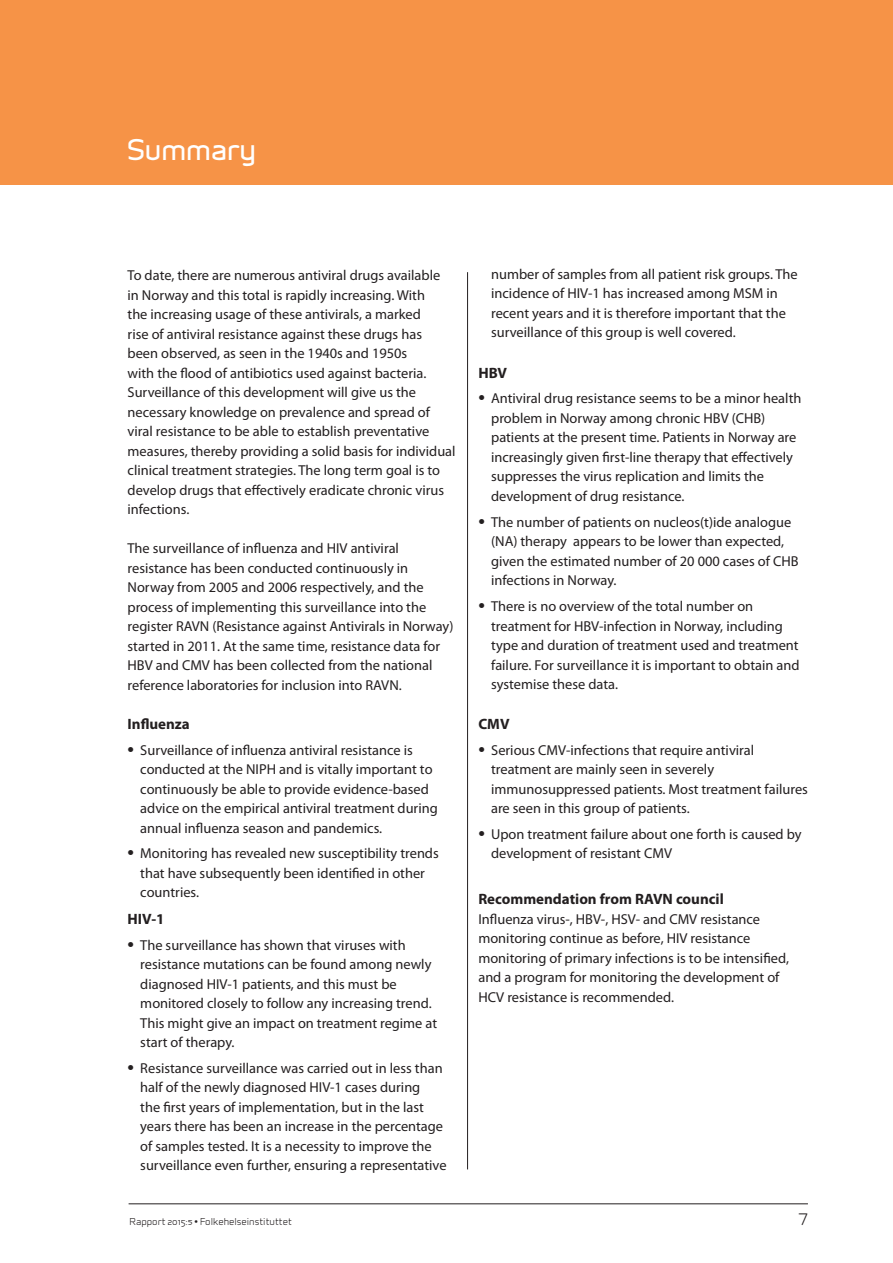
<style>
.page{position:relative;width:893px;height:1263px;background:#fff}
.page>*{position:absolute;margin:0;border:0;box-sizing:border-box;transform-origin:0 0}
.Overskrift_1{font:27px "Infinity T Bold";color:#fff}
.Brødtekst{font:700 15px "Myriad Pro";color:#231f20}
.t1{font:15px "Infinity T Medium";color:#231f20}
.Brødtekst-2{font:14.4px/19.5px "Myriad Pro";color:#231f20}
.t2{font:9px "Infinity ST Medium";color:#231f20}
.s1{font-weight:600;font-size:21px}
.s2{font-family:"Infinity C Medium"}
</style>
<div class="page">
<hr style="left:129px;top:1203px;width:679px;height:1px;background:#231f20">
<div style="left:0;top:0;width:893px;height:184px;background:#f69347"></div>
<hr style="left:467px;top:272px;width:1px;height:897px;background:#231f20">
<p class="Overskrift_1" style="left:128px;top:130px;width:130px">Summary</p>
<p class="Brødtekst-2" style="left:128px;top:265px;width:330px">To date, there are numerous antiviral drugs available<br>in Norway and this total is rapidly increasing. With<br>the increasing usage of these antivirals, a marked<br>rise of antiviral resistance against these drugs has been observed, as seen in the 1940s and 1950s<br>with the flood of antibiotics used against bacteria.<br>Surveillance of this development will give us the necessary knowledge on prevalence and spread of viral resistance to be able to establish preventative measures, thereby providing a solid basis for individual clinical treatment strategies. The long term goal is to develop drugs that effectively eradicate chronic virus infections.</p>
<p class="Brødtekst-2" style="left:128px;top:538px;width:327px">The surveillance of influenza and HIV antiviral resistance has been conducted continuously in Norway from 2005 and 2006 respectively, and the process of implementing this surveillance into the register RAVN (Resistance against Antivirals in Norway) started in 2011. At the same time, resistance data for HBV and CMV has been collected from the national reference laboratories for inclusion into RAVN.</p>
<p class="Brødtekst" style="left:128px;top:714px;width:64px">Influenza</p>
<p class="Brødtekst-2" style="left:140px;top:740px;width:299px;text-indent:-13px"><span class="s1">•</span> Surveillance of influenza antiviral resistance is conducted at the NIPH and is vitally important to continuously be able to provide evidence-based advice on the empirical antiviral treatment during annual influenza season and pandemics.</p>
<p class="Brødtekst-2" style="left:140px;top:843px;width:300px;text-indent:-13px"><span class="s1">•</span> Monitoring has revealed new susceptibility trends that have subsequently been identified in other countries.</p>
<p class="Brødtekst" style="left:128px;top:909px;width:38px">HIV-1</p>
<p class="Brødtekst-2" style="left:140px;top:935px;width:298px;text-indent:-13px"><span class="s1">•</span> The surveillance has shown that viruses with resistance mutations can be found among newly diagnosed HIV-1 patients, and this must be monitored closely to follow any increasing trend.<br>This might give an impact on treatment regime at start of therapy.</p>
<p class="Brødtekst-2" style="left:140px;top:1058px;width:308px;text-indent:-13px"><span class="s1">•</span> Resistance surveillance was carried out in less than half of the newly diagnosed HIV-1 cases during<br>the first years of implementation, but in the last years there has been an increase in the percentage of samples tested. It is a necessity to improve the surveillance even further, ensuring a representative</p>
<p class="Brødtekst-2" style="left:491px;top:264px;width:308px">number of samples from all patient risk groups. The incidence of HIV-1 has increased among MSM in recent years and it is therefore important that the surveillance of this group is well covered.</p>
<p class="Brødtekst" style="left:478px;top:363px;width:30px">HBV</p>
<p class="Brødtekst-2" style="left:491px;top:389px;width:312px;text-indent:-13px"><span class="s1">•</span> Antiviral drug resistance seems to be a minor health problem in Norway among chronic HBV (CHB) patients at the present time. Patients in Norway are increasingly given first-line therapy that effectively suppresses the virus replication and limits the development of drug resistance.</p>
<p class="Brødtekst-2" style="left:491px;top:512px;width:309px;text-indent:-13px"><span class="s1">•</span> The number of patients on nucleos(t)ide analogue (NA) therapy appears to be lower than expected, given the estimated number of 20 000 cases of CHB infections in Norway.</p>
<p class="Brødtekst-2" style="left:491px;top:596px;width:310px;text-indent:-13px"><span class="s1">•</span> There is no overview of the total number on treatment for HBV-infection in Norway, including type and duration of treatment used and treatment failure. For surveillance it is important to obtain and systemise these data.</p>
<p class="Brødtekst" style="left:478px;top:714px;width:33px">CMV</p>
<p class="Brødtekst-2" style="left:491px;top:740px;width:318px;text-indent:-13px"><span class="s1">•</span> Serious CMV-infections that require antiviral treatment are mainly seen in severely immunosuppressed patients. Most treatment failures are seen in this group of patients.</p>
<p class="Brødtekst-2" style="left:491px;top:824px;width:312px;text-indent:-13px"><span class="s1">•</span> Upon treatment failure about one forth is caused by development of resistant CMV</p>
<p class="Brødtekst" style="left:478px;top:889px;width:247px">Recommendation from RAVN council</p>
<p class="Brødtekst-2" style="left:478px;top:909px;width:312px">Influenza virus-, HBV-, HSV- and CMV resistance monitoring continue as before, HIV resistance monitoring of primary infections is to be intensified, and a program for monitoring the development of HCV resistance is recommended.</p>
<p class="t2" style="left:130px;top:1215px;width:164px">Rapport 2015:<span class="s2">5</span> • Folkehelseinstituttet</p>
<p class="t1" style="left:798px;top:1208px;width:11px">7</p>
</div>
